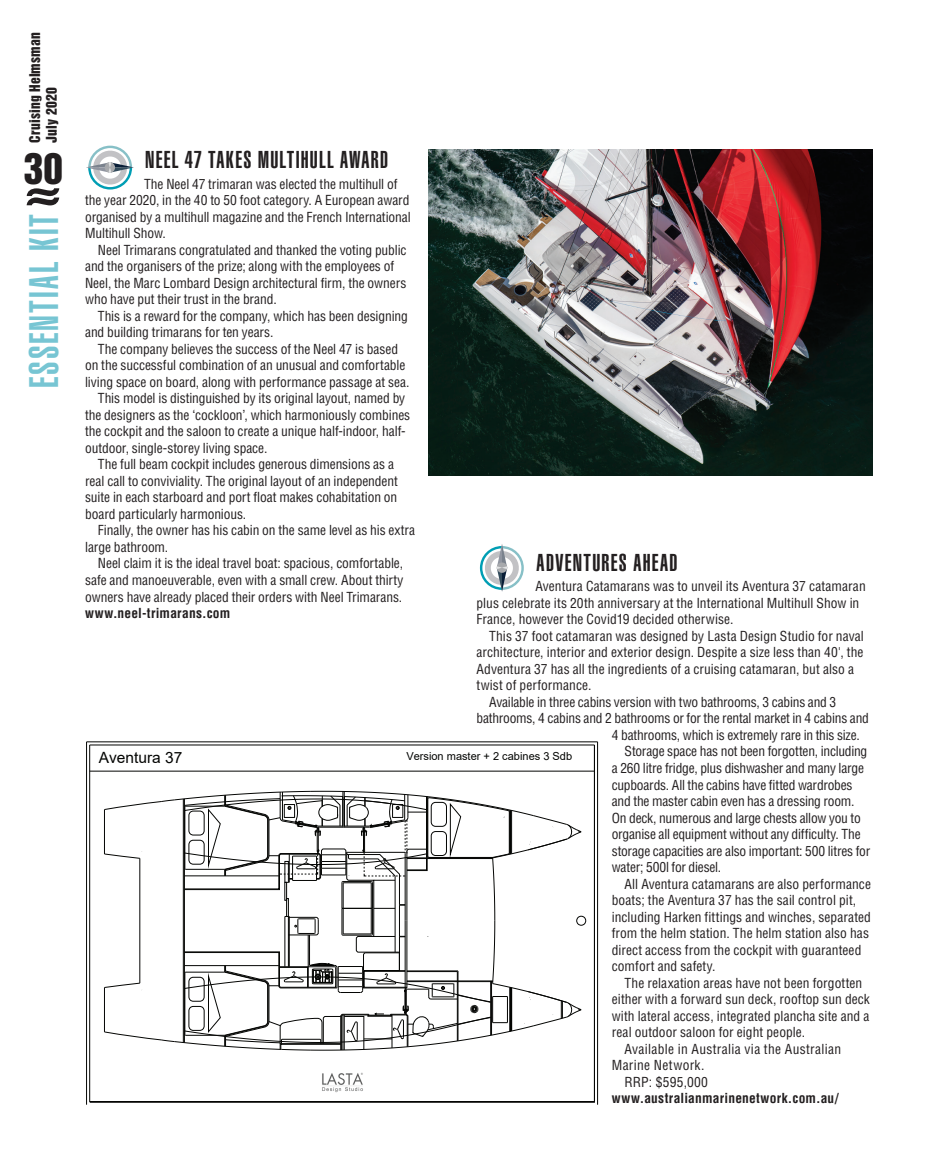
<style>
.page{position:relative;width:936px;height:1170px;background:#fff}
.page>*{position:absolute;margin:0;border:0;box-sizing:border-box;transform-origin:0 0}
.t1{font:40.5px "Helvetica LT Std Ultra Comp";letter-spacing:.055em;color:#77c5d3}
.t2{font:39px "Helvetica Inserat LT Std";color:#231f20}
.t3{font:24px "Helvetica LT Std Ultra Comp";letter-spacing:.055em;color:#231f20}
.t4{font:15.45px "Arial";color:#040503}
.t5{font:condensed 13.5px/16.5px "Helvetica LT Std";letter-spacing:-.005em;color:#231f20}
.t6{font:700 condensed 13.5px "Helvetica LT Std";letter-spacing:.015em;color:#231f20}
.t7{font:condensed 13.5px "Helvetica LT Std";letter-spacing:.025em;color:#231f20}
.t8{font:13.5px/16.5px "Helvetica Inserat LT Std";letter-spacing:.015em;color:#231f20}
.t9{font:condensed 13.5px "Helvetica LT Std";letter-spacing:.02em;color:#231f20}
.t10{font:11.1px "Arial";color:#040503}
</style>
<div class="page">
<svg style="left:27px;top:188px;width:32px;height:17px"></svg>
<svg style="left:480px;top:544px;width:44px;height:47px"></svg>
<img style="left:322px;top:1072px;width:41px;height:21px">
<hr style="left:597px;top:741px;width:1px;height:363px;background:#040503">
<hr style="left:86px;top:741px;width:1px;height:363px;background:#040503">
<hr style="left:89px;top:745px;width:1px;height:356px;background:#040503">
<hr style="left:90px;top:744px;width:504px;height:1px;background:#040503">
<hr style="left:87px;top:741px;width:510px;height:1px;background:#040503">
<hr style="left:90px;top:770px;width:504px;height:1px;background:#040503">
<svg style="left:104px;top:791px;width:481px;height:259px"></svg>
<svg style="left:86px;top:146px;width:48px;height:43px"></svg>
<img style="left:428px;top:149px;width:444px;height:327px">
<p class="t8" style="left:27px;top:142px;width:112px;rotate:-90deg">Cruising Helmsman<br>July 2020</p>
<h2 class="t2" style="left:24px;top:146px;width:41px">30</h2>
<h1 class="t1" style="left:21px;top:388px;width:176px;rotate:-90deg">ESSENTIAL KIT</h1>
<h3 class="t3" style="left:145px;top:146px;width:244px">NEEL 47 TAKES MULTIHULL AWARD</h3>
<p class="t5" style="left:85px;top:175px;width:327px;text-indent:59px">The Neel 47 trimaran was elected the multihull of the year 2020, in the 40 to 50 foot category. A European award organised by a multihull magazine and the French International Multihull Show.</p>
<p class="t5" style="left:85px;top:241px;width:323px;text-indent:13px">Neel Trimarans congratulated and thanked the voting public and the organisers of the prize; along with the employees of Neel, the Marc Lombard Design architectural firm, the owners who have put their trust in the brand.</p>
<p class="t5" style="left:85px;top:307px;width:324px;text-indent:13px">This is a reward for the company, which has been designing and building trimarans for ten years.</p>
<p class="t5" style="left:98px;top:340px;width:302px">The company believes the success of the Neel 47 is based</p>
<p class="t5" style="left:85px;top:357px;width:322px">on the successful combination of an unusual and comfortable</p>
<p class="t5" style="left:85px;top:373px;width:326px">living space on board, along with performance passage at sea.</p>
<p class="t5" style="left:98px;top:390px;width:309px">This model is distinguished by its original layout, named by</p>
<p class="t5" style="left:85px;top:406px;width:327px">the designers as the ‘cockloon’, which harmoniously combines</p>
<p class="t5" style="left:85px;top:423px;width:322px">the cockpit and the saloon to create a unique half-indoor, half-</p>
<p class="t5" style="left:85px;top:439px;width:184px">outdoor, single-storey living space.</p>
<p class="t5" style="left:98px;top:456px;width:298px">The full beam cockpit includes generous dimensions as a</p>
<p class="t5" style="left:85px;top:472px;width:314px">real call to conviviality. The original layout of an independent</p>
<p class="t5" style="left:85px;top:489px;width:314px">suite in each starboard and port float makes cohabitation on</p>
<p class="t5" style="left:85px;top:505px;width:163px">board particularly harmonious.</p>
<p class="t5" style="left:98px;top:522px;width:319px">Finally, the owner has his cabin on the same level as his extra</p>
<p class="t5" style="left:85px;top:538px;width:85px">large bathroom.</p>
<p class="t5" style="left:98px;top:555px;width:307px">Neel claim it is the ideal travel boat: spacious, comfortable,</p>
<p class="t5" style="left:85px;top:571px;width:320px">safe and manoeuverable, even with a small crew. About thirty</p>
<p class="t5" style="left:85px;top:588px;width:319px">owners have already placed their orders with Neel Trimarans.</p>
<p class="t6" style="left:85px;top:604px;width:147px">www.neel-trimarans.com</p>
<p class="t4" style="left:99px;top:311px;width:85px">Aventura 37</p>
<h3 class="t3" style="left:536px;top:548px;width:142px">ADVENTURES AHEAD</h3>
<p class="t5" style="left:476px;top:578px;width:391px;text-indent:59px">Aventura Catamarans was to unveil its Aventura 37 catamaran plus celebrate its 20th anniversary at the International Multihull Show in<br>France, however the Covid19 decided otherwise.</p>
<p class="t5" style="left:489px;top:627px;width:376px">This 37 foot catamaran was designed by Lasta Design Studio for naval</p>
<p class="t5" style="left:476px;top:644px;width:388px">architecture, interior and exterior design. Despite a size less than 40', the</p>
<p class="t5" style="left:476px;top:660px;width:379px">Adventura 37 has all the ingredients of a cruising catamaran, but also a</p>
<p class="t5" style="left:476px;top:677px;width:116px">twist of performance.</p>
<p class="t5" style="left:489px;top:693px;width:348px">Available in three cabins version with two bathrooms, 3 cabins and 3</p>
<p class="t5" style="left:476px;top:710px;width:394px">bathrooms, 4 cabins and 2 bathrooms or for the rental market in 4 cabins and</p>
<p class="t5" style="left:611px;top:726px;width:249px">4 bathrooms, which is extremely rare in this size.</p>
<p class="t5" style="left:624px;top:743px;width:244px">Storage space has not been forgotten, including</p>
<p class="t5" style="left:611px;top:759px;width:254px">a 260 litre fridge, plus dishwasher and many large</p>
<p class="t5" style="left:611px;top:776px;width:242px">cupboards. All the cabins have fitted wardrobes</p>
<p class="t5" style="left:611px;top:792px;width:244px">and the master cabin even has a dressing room.</p>
<p class="t5" style="left:611px;top:809px;width:250px">On deck, numerous and large chests allow you to</p>
<p class="t5" style="left:611px;top:825px;width:250px">organise all equipment without any difficulty. The</p>
<p class="t5" style="left:611px;top:842px;width:260px">storage capacities are also important: 500 litres for</p>
<p class="t5" style="left:611px;top:858px;width:111px">water; 500l for diesel.</p>
<p class="t5" style="left:624px;top:875px;width:248px">All Aventura catamarans are also performance</p>
<p class="t5" style="left:611px;top:891px;width:246px">boats; the Aventura 37 has the sail control pit,</p>
<p class="t5" style="left:611px;top:908px;width:261px">including Harken fittings and winches, separated</p>
<p class="t5" style="left:611px;top:924px;width:259px">from the helm station. The helm station also has</p>
<p class="t5" style="left:611px;top:941px;width:251px">direct access from the cockpit with guaranteed</p>
<p class="t5" style="left:611px;top:957px;width:105px">comfort and safety.</p>
<p class="t5" style="left:624px;top:974px;width:239px">The relaxation areas have not been forgotten</p>
<p class="t5" style="left:611px;top:990px;width:260px">either with a forward sun deck, rooftop sun deck</p>
<p class="t5" style="left:611px;top:1007px;width:259px">with lateral access, integrated plancha site and a</p>
<p class="t5" style="left:611px;top:1023px;width:195px">real outdoor saloon for eight people.</p>
<p class="t7" style="left:624px;top:1040px;width:218px">Available in Australia via the Australian</p>
<p class="t7" style="left:611px;top:1056px;width:94px">Marine Network.</p>
<p class="t9" style="left:624px;top:1073px;width:85px">RRP: $595,000</p>
<p class="t6" style="left:611px;top:1089px;width:228px">www.australianmarinenetwork.com.au/</p>
<p class="t4" style="left:99px;top:746px;width:85px">Aventura 37</p>
<p class="t10" style="left:406px;top:748px;width:167px">Version master + 2 cabines 3 Sdb</p>
</div>
